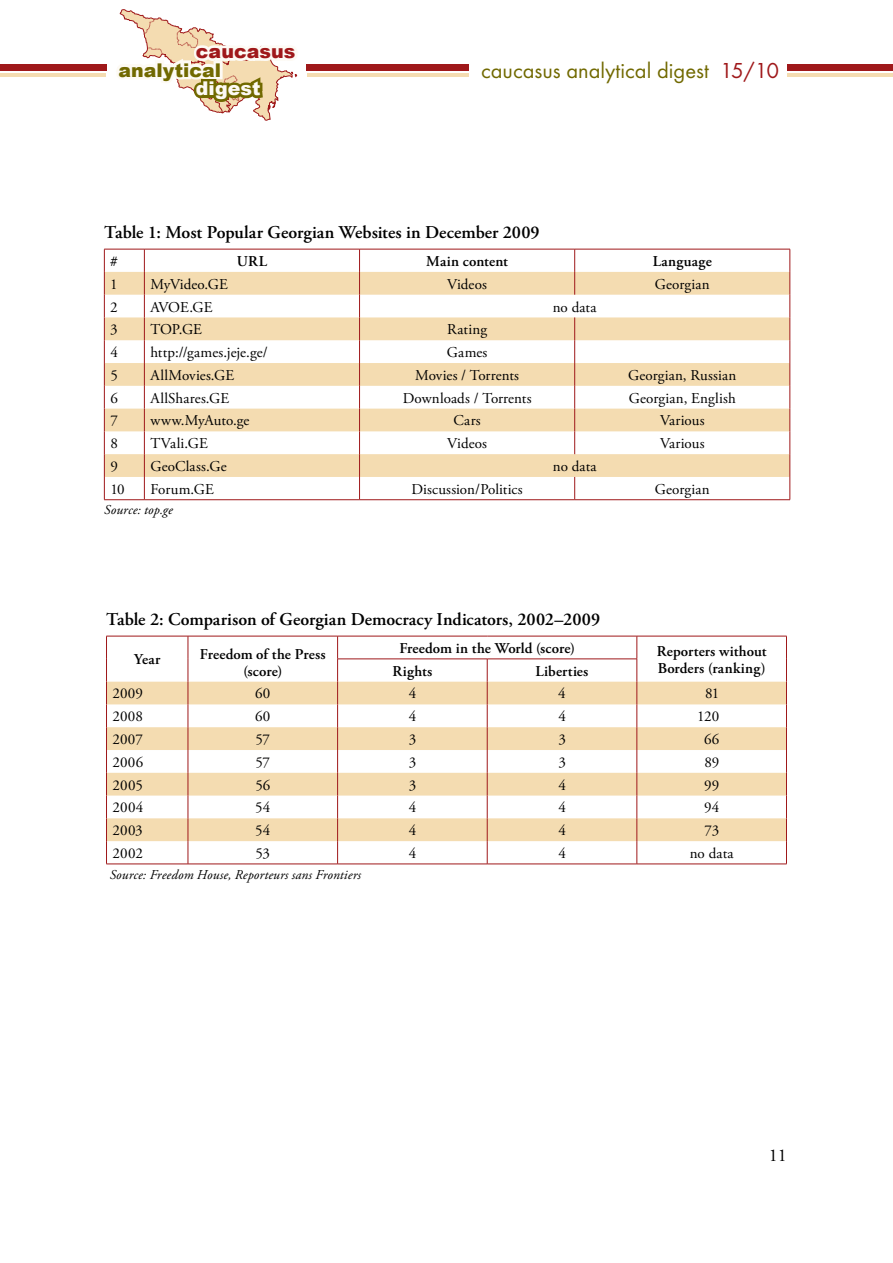
<style>
.page{position:relative;width:893px;height:1263px;background:#fff}
.page>*{position:absolute;margin:0;border:0;box-sizing:border-box;transform-origin:0 0}
.t1{font:22.5px "Futura TOT Boo";color:#716900}
.t2{font:900 18.9px "Arial";letter-spacing:.005em;color:#716900}
.t3{font:900 18.9px "Arial";color:#9f181a}
.t4{font:900 18.9px "Arial";color:#fdfaf4}
.t5{font:600 18px "Adobe Garamond Pro";color:#000}
.t6{font:18px "Adobe Garamond Pro";color:#000}
.t7{font:15px "Adobe Garamond Pro";letter-spacing:.01em;color:#000}
.t8{font:600 15px/16.8px "Adobe Garamond Pro";letter-spacing:.01em;color:#000;text-align:center}
.t9{font:italic 13.5px "Adobe Garamond Pro";letter-spacing:.01em;color:#000}
.s1{color:#9f181a}
</style>
<div class="page">
<hr style="left:307px;top:74px;width:586px;height:3px;background:#f4dcb1">
<div style="left:307px;top:64px;width:586px;height:7px;background:#9f181a"></div>
<div style="left:0;top:64px;width:106px;height:7px;background:#9f181a"></div>
<hr style="left:0;top:74px;width:106px;height:3px;background:#f4dcb1">
<div style="left:469px;top:56px;width:318px;height:31px;background:#fff"></div>
<svg style="left:116px;top:9px;width:182px;height:112px"></svg>
<svg style="left:105px;top:272px;width:685px;height:205px;fill:#f4dcb1"></svg>
<hr style="left:104px;top:249px;width:40px;height:1px;background:#9f181a">
<hr style="left:144px;top:249px;width:216px;height:1px;background:#9f181a">
<hr style="left:360px;top:249px;width:215px;height:1px;background:#9f181a">
<hr style="left:575px;top:249px;width:215px;height:1px;background:#9f181a">
<svg style="left:574px;top:249px;width:1px;height:46px"></svg>
<svg style="left:574px;top:317px;width:1px;height:137px"></svg>
<svg style="left:104px;top:249px;width:1px;height:250px"></svg>
<svg style="left:144px;top:249px;width:1px;height:250px"></svg>
<svg style="left:359px;top:249px;width:1px;height:250px"></svg>
<svg style="left:574px;top:477px;width:1px;height:22px"></svg>
<svg style="left:790px;top:249px;width:1px;height:250px"></svg>
<hr style="left:104px;top:499px;width:40px;height:1px;background:#9f181a">
<hr style="left:144px;top:499px;width:216px;height:1px;background:#9f181a">
<hr style="left:360px;top:499px;width:215px;height:1px;background:#9f181a">
<hr style="left:575px;top:499px;width:215px;height:1px;background:#9f181a">
<svg style="left:107px;top:682px;width:679px;height:159px;fill:#f4dcb1"></svg>
<hr style="left:106px;top:636px;width:82px;height:1px;background:#9f181a">
<hr style="left:188px;top:636px;width:150px;height:1px;background:#9f181a">
<hr style="left:338px;top:636px;width:149px;height:1px;background:#9f181a">
<hr style="left:487px;top:636px;width:150px;height:1px;background:#9f181a">
<hr style="left:637px;top:636px;width:150px;height:1px;background:#9f181a">
<svg style="left:106px;top:636px;width:1px;height:228px"></svg>
<svg style="left:188px;top:636px;width:1px;height:228px"></svg>
<svg style="left:786px;top:636px;width:1px;height:228px"></svg>
<hr style="left:106px;top:864px;width:82px;height:1px;background:#9f181a">
<hr style="left:188px;top:864px;width:150px;height:1px;background:#9f181a">
<hr style="left:338px;top:864px;width:149px;height:1px;background:#9f181a">
<hr style="left:487px;top:864px;width:150px;height:1px;background:#9f181a">
<hr style="left:637px;top:864px;width:150px;height:1px;background:#9f181a">
<hr style="left:337px;top:659px;width:150px;height:1px;background:#9f181a">
<svg style="left:337px;top:636px;width:1px;height:228px"></svg>
<hr style="left:487px;top:659px;width:150px;height:1px;background:#9f181a">
<svg style="left:487px;top:659px;width:1px;height:205px"></svg>
<svg style="left:637px;top:636px;width:1px;height:228px"></svg>
<p class="t3" style="left:196px;top:38px;width:101px">caucasus</p>
<p class="t2" style="left:118px;top:56px;width:104px">analytical</p>
<p class="t4" style="left:196px;top:75px;width:66px">digest</p>
<h1 class="t1" style="left:481px;top:57px;width:300px">caucasus analytical digest <span class="s1">15/10</span></h1>
<p class="t5" style="left:104px;top:222px;width:437px">Table 1: Most Popular Georgian Websites in December 2009</p>
<p class="t8" style="left:110px;top:253px;width:9px">#</p>
<p class="t8" style="left:237px;top:253px;width:32px">URL</p>
<p class="t8" style="left:426px;top:253px;width:83px">Main content</p>
<p class="t8" style="left:653px;top:253px;width:61px">Language</p>
<p class="t7" style="left:110px;top:275px;width:9px">1</p>
<p class="t7" style="left:150px;top:275px;width:79px">MyVideo.GE</p>
<p class="t7" style="left:447px;top:275px;width:41px">Videos</p>
<p class="t7" style="left:655px;top:275px;width:56px">Georgian</p>
<p class="t7" style="left:110px;top:298px;width:9px">2</p>
<p class="t7" style="left:150px;top:298px;width:64px">AVOE.GE</p>
<p class="t7" style="left:553px;top:298px;width:45px">no data</p>
<p class="t7" style="left:110px;top:321px;width:9px">3</p>
<p class="t7" style="left:150px;top:321px;width:53px">TOP.GE</p>
<p class="t7" style="left:447px;top:321px;width:41px">Rating</p>
<p class="t7" style="left:110px;top:343px;width:9px">4</p>
<p class="t7" style="left:150px;top:343px;width:119px">http://games.jeje.ge/</p>
<p class="t7" style="left:447px;top:343px;width:42px">Games</p>
<p class="t7" style="left:110px;top:366px;width:9px">5</p>
<p class="t7" style="left:150px;top:366px;width:85px">AllMovies.GE</p>
<p class="t7" style="left:415px;top:366px;width:105px">Movies / Torrents</p>
<p class="t7" style="left:628px;top:366px;width:110px">Georgian, Russian</p>
<p class="t7" style="left:110px;top:389px;width:9px">6</p>
<p class="t7" style="left:150px;top:389px;width:80px">AllShares.GE</p>
<p class="t7" style="left:403px;top:389px;width:130px">Downloads / Torrents</p>
<p class="t7" style="left:629px;top:389px;width:108px">Georgian, English</p>
<p class="t7" style="left:110px;top:412px;width:9px">7</p>
<p class="t7" style="left:150px;top:412px;width:101px">www.MyAuto.ge</p>
<p class="t7" style="left:454px;top:412px;width:29px">Cars</p>
<p class="t7" style="left:660px;top:412px;width:46px">Various</p>
<p class="t7" style="left:110px;top:434px;width:9px">8</p>
<p class="t7" style="left:150px;top:434px;width:59px">TVali.GE</p>
<p class="t7" style="left:447px;top:434px;width:41px">Videos</p>
<p class="t7" style="left:660px;top:434px;width:46px">Various</p>
<p class="t7" style="left:110px;top:457px;width:9px">9</p>
<p class="t7" style="left:150px;top:457px;width:78px">GeoClass.Ge</p>
<p class="t7" style="left:553px;top:457px;width:45px">no data</p>
<p class="t7" style="left:110px;top:480px;width:16px">10</p>
<p class="t7" style="left:150px;top:480px;width:65px">Forum.GE</p>
<p class="t7" style="left:411px;top:480px;width:113px">Discussion/Politics</p>
<p class="t7" style="left:655px;top:480px;width:56px">Georgian</p>
<p class="t9" style="left:104px;top:502px;width:70px">Source: top.ge</p>
<p class="t5" style="left:106px;top:609px;width:495px">Table 2: Comparison of Georgian Democracy Indicators, 2002–2009</p>
<p class="t8" style="left:134px;top:651px;width:28px">Year</p>
<p class="t8" style="left:200px;top:646px;width:127px">Freedom of the Press (score)</p>
<p class="t8" style="left:399px;top:640px;width:177px">Freedom in the World (score)</p>
<p class="t8" style="left:657px;top:643px;width:111px">Reporters without</p>
<p class="t8" style="left:392px;top:663px;width:41px">Rights</p>
<p class="t8" style="left:536px;top:663px;width:54px">Liberties</p>
<p class="t8" style="left:658px;top:660px;width:109px">Borders (ranking)</p>
<p class="t7" style="left:112px;top:685px;width:32px">2009</p>
<p class="t7" style="left:255px;top:685px;width:17px">60</p>
<p class="t7" style="left:409px;top:685px;width:9px">4</p>
<p class="t7" style="left:558px;top:685px;width:9px">4</p>
<p class="t7" style="left:705px;top:685px;width:16px">81</p>
<p class="t7" style="left:112px;top:707px;width:32px">2008</p>
<p class="t7" style="left:255px;top:707px;width:17px">60</p>
<p class="t7" style="left:409px;top:707px;width:9px">4</p>
<p class="t7" style="left:558px;top:707px;width:9px">4</p>
<p class="t7" style="left:697px;top:707px;width:24px">120</p>
<p class="t7" style="left:112px;top:730px;width:32px">2007</p>
<p class="t7" style="left:255px;top:730px;width:16px">57</p>
<p class="t7" style="left:409px;top:730px;width:9px">3</p>
<p class="t7" style="left:558px;top:730px;width:9px">3</p>
<p class="t7" style="left:704px;top:730px;width:17px">66</p>
<p class="t7" style="left:112px;top:753px;width:32px">2006</p>
<p class="t7" style="left:255px;top:753px;width:16px">57</p>
<p class="t7" style="left:409px;top:753px;width:9px">3</p>
<p class="t7" style="left:558px;top:753px;width:9px">3</p>
<p class="t7" style="left:704px;top:753px;width:16px">89</p>
<p class="t7" style="left:112px;top:776px;width:32px">2005</p>
<p class="t7" style="left:255px;top:776px;width:16px">56</p>
<p class="t7" style="left:409px;top:776px;width:9px">3</p>
<p class="t7" style="left:558px;top:776px;width:9px">4</p>
<p class="t7" style="left:704px;top:776px;width:17px">99</p>
<p class="t7" style="left:112px;top:799px;width:32px">2004</p>
<p class="t7" style="left:255px;top:799px;width:17px">54</p>
<p class="t7" style="left:409px;top:799px;width:9px">4</p>
<p class="t7" style="left:558px;top:799px;width:9px">4</p>
<p class="t7" style="left:704px;top:799px;width:17px">94</p>
<p class="t7" style="left:112px;top:821px;width:32px">2003</p>
<p class="t7" style="left:255px;top:821px;width:17px">54</p>
<p class="t7" style="left:409px;top:821px;width:9px">4</p>
<p class="t7" style="left:558px;top:821px;width:9px">4</p>
<p class="t7" style="left:705px;top:821px;width:16px">73</p>
<p class="t7" style="left:112px;top:844px;width:32px">2002</p>
<p class="t7" style="left:256px;top:844px;width:16px">53</p>
<p class="t7" style="left:409px;top:844px;width:9px">4</p>
<p class="t7" style="left:558px;top:844px;width:9px">4</p>
<p class="t7" style="left:690px;top:844px;width:45px">no data</p>
<p class="t9" style="left:110px;top:866px;width:253px">Source: Freedom House, Reporteurs sans Frontiers</p>
<p class="t6" style="left:769px;top:1145px;width:19px">11</p>
</div>
